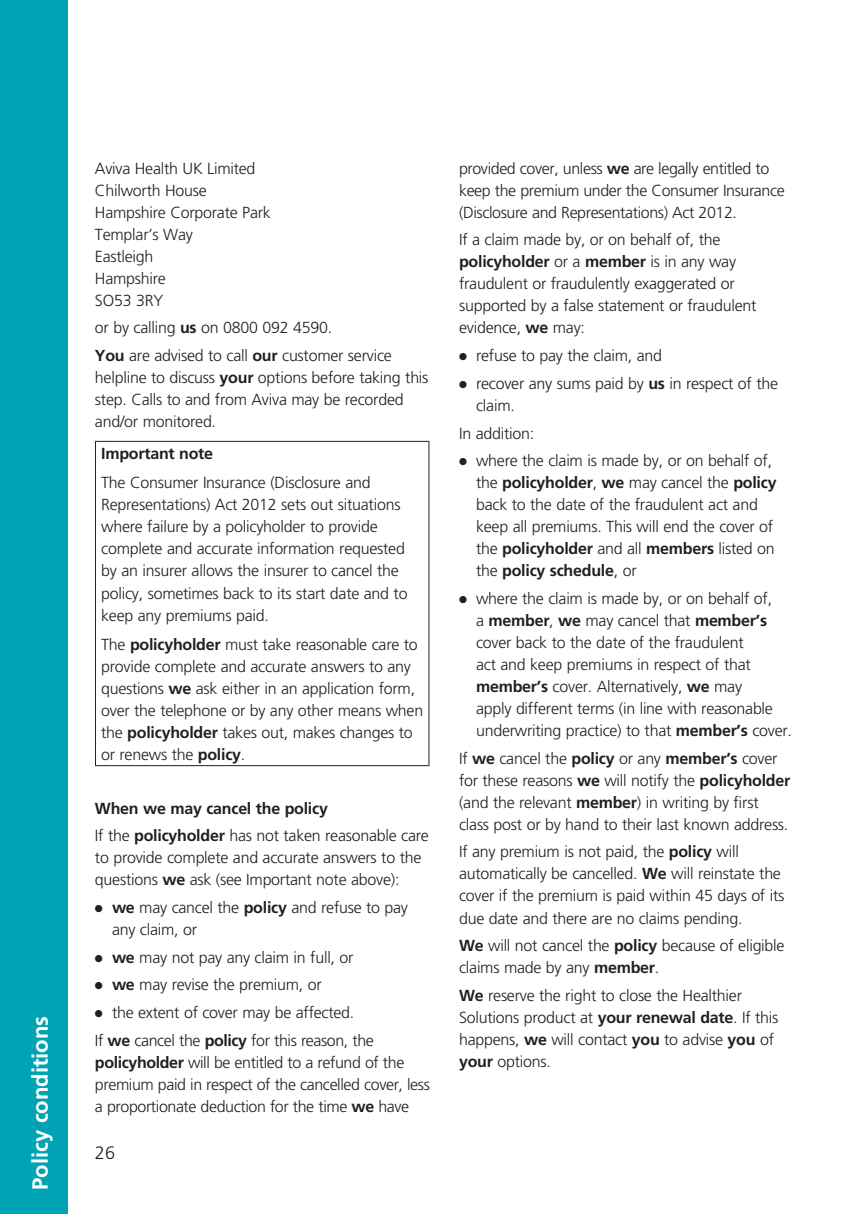
<style>
.page{position:relative;width:862px;height:1214px;background:#fff}
.page>*{position:absolute;margin:0;border:0;box-sizing:border-box;transform-origin:0 0}
.t1{font:700 22px "Frutiger LT Std";color:#fff}
.t2{font:300 18px "Frutiger LT Std";color:#231f20}
.t3{font:300 16px/22px "Frutiger LT Std";letter-spacing:-.015em;color:#231f20}
.t4{font:700 16px/27.6px "Frutiger LT Std";letter-spacing:-.015em;color:#231f20}
.s1{font-weight:700}
.s2{font-weight:300}
</style>
<div class="page">
<div style="left:0;top:0;width:68px;height:1213px;background:#00a3b4"></div>
<hr style="left:95px;top:441px;width:334px;height:1px;background:#231f20">
<hr style="left:95px;top:442px;width:1px;height:323px;background:#231f20">
<hr style="left:428px;top:442px;width:1px;height:323px;background:#231f20">
<hr style="left:95px;top:765px;width:334px;height:1px;background:#231f20">
<h1 class="t1" style="left:27px;top:1189px;width:176px;rotate:-90deg">Policy conditions</h1>
<p class="t3" style="left:95px;top:157px;width:177px">Aviva Health UK Limited<br>Chilworth House<br>Hampshire Corporate Park<br>Templar’s Way<br>Eastleigh<br>Hampshire<br>SO53 3RY</p>
<p class="t3" style="left:95px;top:314px;width:298px;line-height:27.6px">or by calling <span class="s1">us</span> on 0800 092 4590.<br><span class="s1">You</span> are advised to call <span class="s1">our</span> customer service</p>
<p class="t3" style="left:95px;top:367px;width:335px">helpline to discuss <span class="s1">your</span> options before taking this step. Calls to and from Aviva may be recorded and/or monitored.</p>
<p class="t4" style="left:101px;top:439px;width:114px">Important note</p>
<p class="t3" style="left:101px;top:472px;width:308px">The Consumer Insurance (Disclosure and Representations) Act 2012 sets out situations where failure by a policyholder to provide complete and accurate information requested by an insurer allows the insurer to cancel the policy, sometimes back to its start date and to keep any premiums paid.</p>
<p class="t3" style="left:101px;top:633px;width:323px">The <span class="s1">policyholder</span> must take reasonable care to provide complete and accurate answers to any questions <span class="s1">we</span> ask either in an application form, over the telephone or by any other means when the <span class="s1">policyholder</span> takes out, makes changes to or renews the <span class="s1">policy</span>.</p>
<p class="t4" style="left:95px;top:794px;width:335px">When we may cancel the policy<br><span class="s2">If the</span> policyholder <span class="s2">has not taken reasonable care</span></p>
<p class="t3" style="left:95px;top:846px;width:328px">to provide complete and accurate answers to the questions <span class="s1">we</span> ask (see Important note above):</p>
<p class="t3" style="left:112px;top:896px;width:298px;text-indent:-17px">● <span class="s1">we</span> may cancel the <span class="s1">policy</span> and refuse to pay any claim, or</p>
<p class="t3" style="left:95px;top:946px;width:260px">● <span class="s1">we</span> may not pay any claim in full, or</p>
<p class="t3" style="left:95px;top:973px;width:228px">● <span class="s1">we</span> may revise the premium, or</p>
<p class="t3" style="left:95px;top:998px;width:280px;line-height:27.6px">● the extent of cover may be affected.<br>If <span class="s1">we</span> cancel the <span class="s1">policy</span> for this reason, the</p>
<p class="t3" style="left:95px;top:1051px;width:336px"><span class="s1">policyholder</span> will be entitled to a refund of the premium paid in respect of the cancelled cover, less a proportionate deduction for the time <span class="s1">we</span> have</p>
<p class="t2" style="left:95px;top:1142px;width:22px">26</p>
<p class="t3" style="left:459px;top:157px;width:327px">provided cover, unless <span class="s1">we</span> are legally entitled to keep the premium under the Consumer Insurance (Disclosure and Representations) Act 2012.</p>
<p class="t3" style="left:459px;top:229px;width:299px">If a claim made by, or on behalf of, the <span class="s1">policyholder</span> or a <span class="s1">member</span> is in any way fraudulent or fraudulently exaggerated or supported by a false statement or fraudulent evidence, <span class="s1">we</span> may:</p>
<p class="t3" style="left:459px;top:345px;width:205px">● refuse to pay the claim, and</p>
<p class="t3" style="left:476px;top:372px;width:303px;text-indent:-17px">● recover any sums paid by <span class="s1">us</span> in respect of the claim.</p>
<p class="t3" style="left:459px;top:422px;width:77px">In addition:</p>
<p class="t3" style="left:476px;top:450px;width:302px;text-indent:-17px">● where the claim is made by, or on behalf of, the <span class="s1">policyholder</span>, <span class="s1">we</span> may cancel the <span class="s1">policy </span>back to the date of the fraudulent act and keep all premiums. This will end the cover of the <span class="s1">policyholder</span> and all <span class="s1">members</span> listed on the <span class="s1">policy schedule</span>, or</p>
<p class="t3" style="left:476px;top:587px;width:317px;text-indent:-17px">● where the claim is made by, or on behalf of,<br>a <span class="s1">member</span>, <span class="s1">we</span> may cancel that <span class="s1">member’s </span>cover back to the date of the fraudulent<br>act and keep premiums in respect of that <span class="s1">member’s</span> cover. Alternatively, <span class="s1">we</span> may<br>apply different terms (in line with reasonable underwriting practice) to that <span class="s1">member’s</span> cover.</p>
<p class="t3" style="left:459px;top:747px;width:333px">If <span class="s1">we</span> cancel the <span class="s1">policy</span> or any <span class="s1">member’s</span> cover for these reasons <span class="s1">we</span> will notify the <span class="s1">policyholder </span>(and the relevant <span class="s1">member</span>) in writing by first class post or by hand to their last known address.</p>
<p class="t3" style="left:459px;top:841px;width:327px">If any premium is not paid, the <span class="s1">policy</span> will automatically be cancelled. <span class="s1">We</span> will reinstate the cover if the premium is paid within 45 days of its due date and there are no claims pending.</p>
<p class="t3" style="left:459px;top:934px;width:327px"><span class="s1">We</span> will not cancel the <span class="s1">policy</span> because of eligible claims made by any <span class="s1">member</span>.</p>
<p class="t3" style="left:459px;top:984px;width:321px"><span class="s1">We</span> reserve the right to close the Healthier Solutions product at <span class="s1">your renewal date</span>. If this happens, <span class="s1">we</span> will contact <span class="s1">you</span> to advise <span class="s1">you</span> of <span class="s1">your</span> options.</p>
</div>
